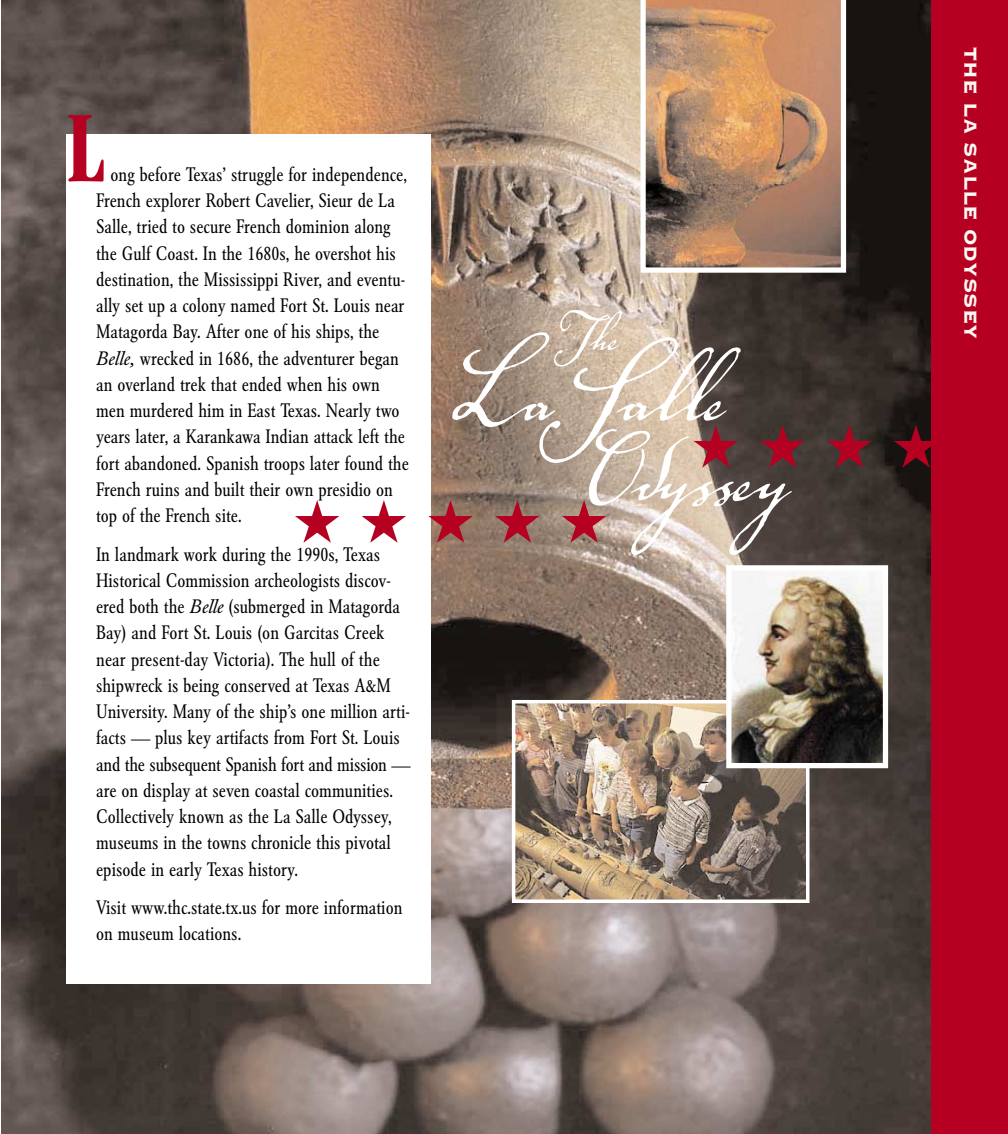
<style>
.page{position:relative;width:1008px;height:1134px;background:#fff}
.page>*{position:absolute;margin:0;border:0;box-sizing:border-box;transform-origin:0 0}
.t1{font:143.5px "Voluta Script";color:#fff}
.t2{font:700 condensed 105px "Garamond";color:#b60021;scale:.8 1}
.t3{font:73.5px "Voluta Script";color:#fff}
.t4{font:59.5px "Zapf Dingbats";color:#b60021}
.t5{font:22.75px "Copperplate Thirty Three BC";letter-spacing:.01em;color:#fdf8f2}
.t6{font:condensed 19.25px/26.2px "Garamond BE";color:#000}
.s1{font-style:italic;font-stretch:normal}
.s2{font-family:"Adobe Garamond";font-stretch:normal}
</style>
<div class="page">
<img style="left:2px;top:0;width:929px;height:1133px">
<div style="left:931px;top:0;width:77px;height:1133px;background:#b60021"></div>
<svg style="left:640px;top:0;width:206px;height:273px;background:#b98e70"></svg>
<div style="left:66px;top:134px;width:364px;height:850px;background:#fff"></div>
<img style="left:517px;top:705px;width:287px;height:193px">
<div style="left:512px;top:700px;width:297px;height:203px;border:4px solid #fff"></div>
<img style="left:732px;top:571px;width:150px;height:191px">
<div style="left:726px;top:565px;width:162px;height:203px;border:5px solid #fff"></div>
<h2 class="t2" style="left:67px;top:108px;width:48px">L</h2>
<p class="t6" style="left:96px;top:163px;width:314px;text-indent:15px">ong before Texas’ struggle for independence, French explorer Robert Cavelier, Sieur de La Salle, tried to secure French dominion along the Gulf Coast. In the 1680s, he overshot his destination, the Mississippi River, and eventu&shy;ally set up a colony named Fort St. Louis near Matagorda Bay. After one of his ships, the <span class="s1">Belle,</span> wrecked in 1686, the adventurer began an overland trek that ended when his own men murdered him in East Texas. Nearly two years later, a Karankawa Indian attack left the fort abandoned. Spanish troops later found the French ruins and built their own presidio on top of the French site.</p>
<p class="t6" style="left:96px;top:543px;width:316px">In landmark work during the 1990s, Texas Historical Commission archeologists discov&shy;ered both the <span class="s1">Belle</span> (submerged in Matagorda Bay) and Fort St. Louis (on Garcitas Creek near present-day Victoria). The hull of the shipwreck is being conserved at Texas A&amp;M University. Many of the ship’s one million arti&shy;facts <span class="s2">—</span> plus key artifacts from Fort St. Louis and the subsequent Spanish fort and mission <span class="s2">— </span>are on display at seven coastal communities.<br>Collectively known as the La Salle Odyssey, museums in the towns chronicle this pivotal episode in early Texas history.</p>
<p class="t6" style="left:96px;top:896px;width:308px">Visit www.thc.state.tx.us for more information on museum locations.</p>
<h3 class="t3" style="left:547px;top:281px;width:74px">The</h3>
<h1 class="t1" style="left:435px;top:286px;width:292px">LaSalle</h1>
<h3 class="t4" style="left:692px;top:418px;width:250px">★ ★ ★ ★</h3>
<h1 class="t1" style="left:567px;top:366px;width:225px">Odyssey</h1>
<h3 class="t4" style="left:293px;top:493px;width:317px">★ ★ ★ ★ ★</h3>
<p class="t5" style="left:986px;top:47px;width:294px;rotate:90deg">THE LA SALLE ODYSSEY</p>
</div>
